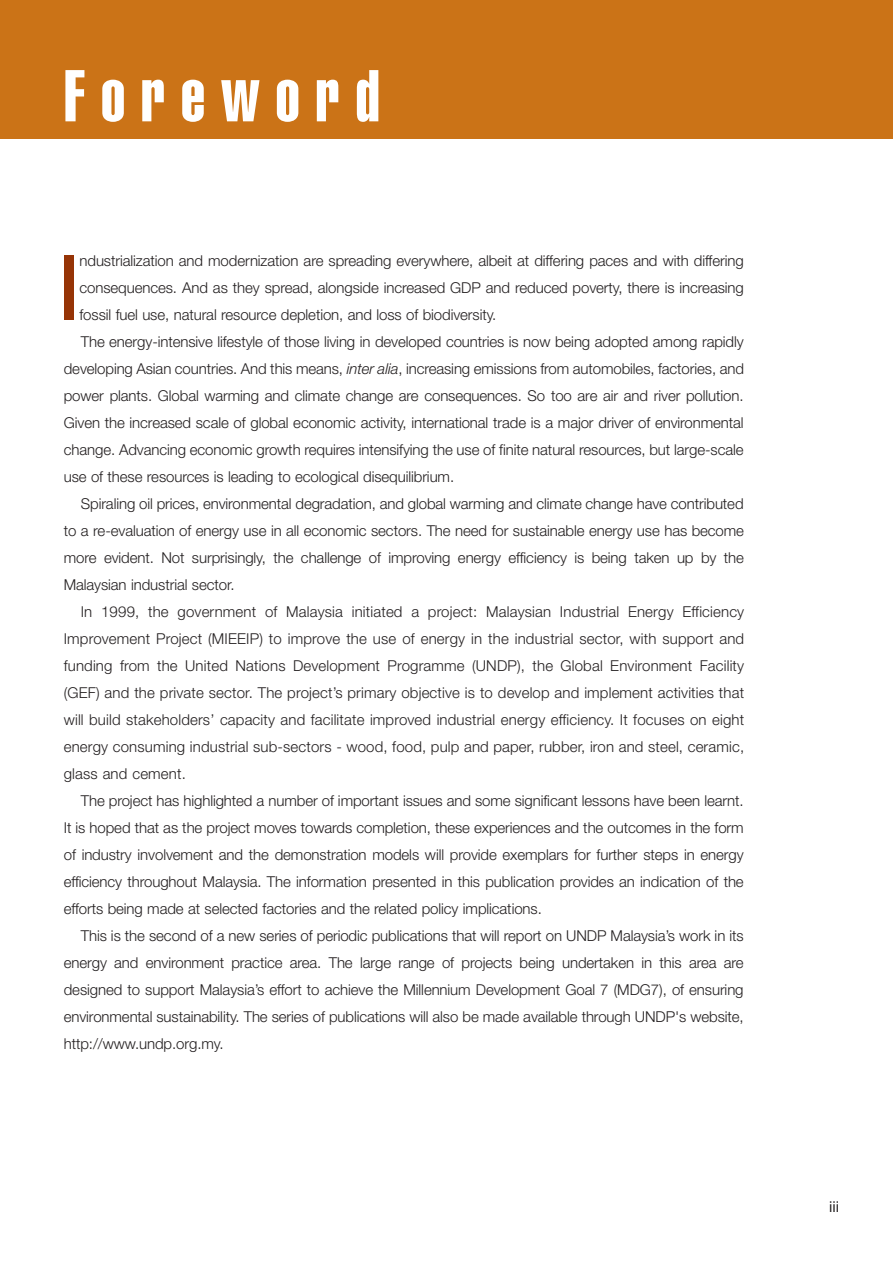
<style>
.page{position:relative;width:893px;height:1263px;background:#fff}
.page>*{position:absolute;margin:0;border:0;box-sizing:border-box;transform-origin:0 0}
.t1{font:900 extra-condensed 90.75px "Helvetica";color:#963406}
.t2{font:72px "Helvetica Extra Compressed";letter-spacing:.22em;color:#fff}
.t3{font:300 15px "Helvetica Neue";letter-spacing:-.005em;color:#231f20}
.t4{font:15px "Helvetica Neue";color:#231f20}
.s1{font-style:italic}
</style>
<div class="page">
<div style="left:0;top:0;width:893px;height:139px;background:#cb7317"></div>
<h2 class="t2" style="left:64px;top:70px;width:317px">Foreword</h2>
<h1 class="t1" style="left:61px;top:255px;width:17px">I</h1>
<p class="t3" style="left:80px;top:255px;width:666px">ndustrialization and modernization are spreading everywhere, albeit at differing paces and with differing</p>
<p class="t3" style="left:80px;top:282px;width:666px">consequences. And as they spread, alongside increased GDP and reduced poverty, there is increasing</p>
<p class="t3" style="left:80px;top:309px;width:418px">fossil fuel use, natural resource depletion, and loss of biodiversity.</p>
<p class="t3" style="left:81px;top:336px;width:664px">The energy-intensive lifestyle of those living in developed countries is now being adopted among rapidly</p>
<p class="t3" style="left:64px;top:363px;width:682px">developing Asian countries. And this means, <span class="s1">inter alia</span>, increasing emissions from automobiles, factories, and</p>
<p class="t3" style="left:64px;top:390px;width:681px">power plants. Global warming and climate change are consequences. So too are air and river pollution.</p>
<p class="t3" style="left:64px;top:417px;width:681px">Given the increased scale of global economic activity, international trade is a major driver of environmental</p>
<p class="t3" style="left:64px;top:444px;width:681px">change. Advancing economic growth requires intensifying the use of finite natural resources, but large-scale</p>
<p class="t3" style="left:64px;top:471px;width:392px">use of these resources is leading to ecological disequilibrium.</p>
<p class="t3" style="left:81px;top:498px;width:664px">Spiraling oil prices, environmental degradation, and global warming and climate change have contributed</p>
<p class="t3" style="left:64px;top:525px;width:682px">to a re-evaluation of energy use in all economic sectors. The need for sustainable energy use has become</p>
<p class="t3" style="left:64px;top:552px;width:682px">more evident. Not surprisingly, the challenge of improving energy efficiency is being taken up by the</p>
<p class="t3" style="left:64px;top:579px;width:172px">Malaysian industrial sector.</p>
<p class="t3" style="left:81px;top:606px;width:665px">In 1999, the government of Malaysia initiated a project: Malaysian Industrial Energy Efficiency</p>
<p class="t3" style="left:64px;top:633px;width:682px">Improvement Project (MIEEIP) to improve the use of energy in the industrial sector, with support and</p>
<p class="t3" style="left:64px;top:660px;width:682px">funding from the United Nations Development Programme (UNDP), the Global Environment Facility</p>
<p class="t3" style="left:64px;top:687px;width:682px">(GEF) and the private sector. The project’s primary objective is to develop and implement activities that</p>
<p class="t3" style="left:64px;top:714px;width:682px">will build stakeholders’ capacity and facilitate improved industrial energy efficiency. It focuses on eight</p>
<p class="t3" style="left:64px;top:741px;width:682px">energy consuming industrial sub-sectors - wood, food, pulp and paper, rubber, iron and steel, ceramic,</p>
<p class="t3" style="left:64px;top:768px;width:124px">glass and cement.</p>
<p class="t3" style="left:81px;top:795px;width:664px">The project has highlighted a number of important issues and some significant lessons have been learnt.</p>
<p class="t3" style="left:64px;top:822px;width:681px">It is hoped that as the project moves towards completion, these experiences and the outcomes in the form</p>
<p class="t3" style="left:64px;top:849px;width:681px">of industry involvement and the demonstration models will provide exemplars for further steps in energy</p>
<p class="t3" style="left:64px;top:876px;width:681px">efficiency throughout Malaysia. The information presented in this publication provides an indication of the</p>
<p class="t3" style="left:64px;top:903px;width:480px">efforts being made at selected factories and the related policy implications.</p>
<p class="t3" style="left:81px;top:930px;width:664px">This is the second of a new series of periodic publications that will report on UNDP Malaysia’s work in its</p>
<p class="t3" style="left:64px;top:957px;width:681px">energy and environment practice area. The large range of projects being undertaken in this area are</p>
<p class="t3" style="left:64px;top:984px;width:681px">designed to support Malaysia’s effort to achieve the Millennium Development Goal 7 (MDG7), of ensuring</p>
<p class="t3" style="left:64px;top:1011px;width:681px">environmental sustainability. The series of publications will also be made available through UNDP's website,</p>
<p class="t3" style="left:64px;top:1038px;width:161px">http://www.undp.org.my.</p>
<p class="t4" style="left:829px;top:1201px;width:11px">iii</p>
</div>
